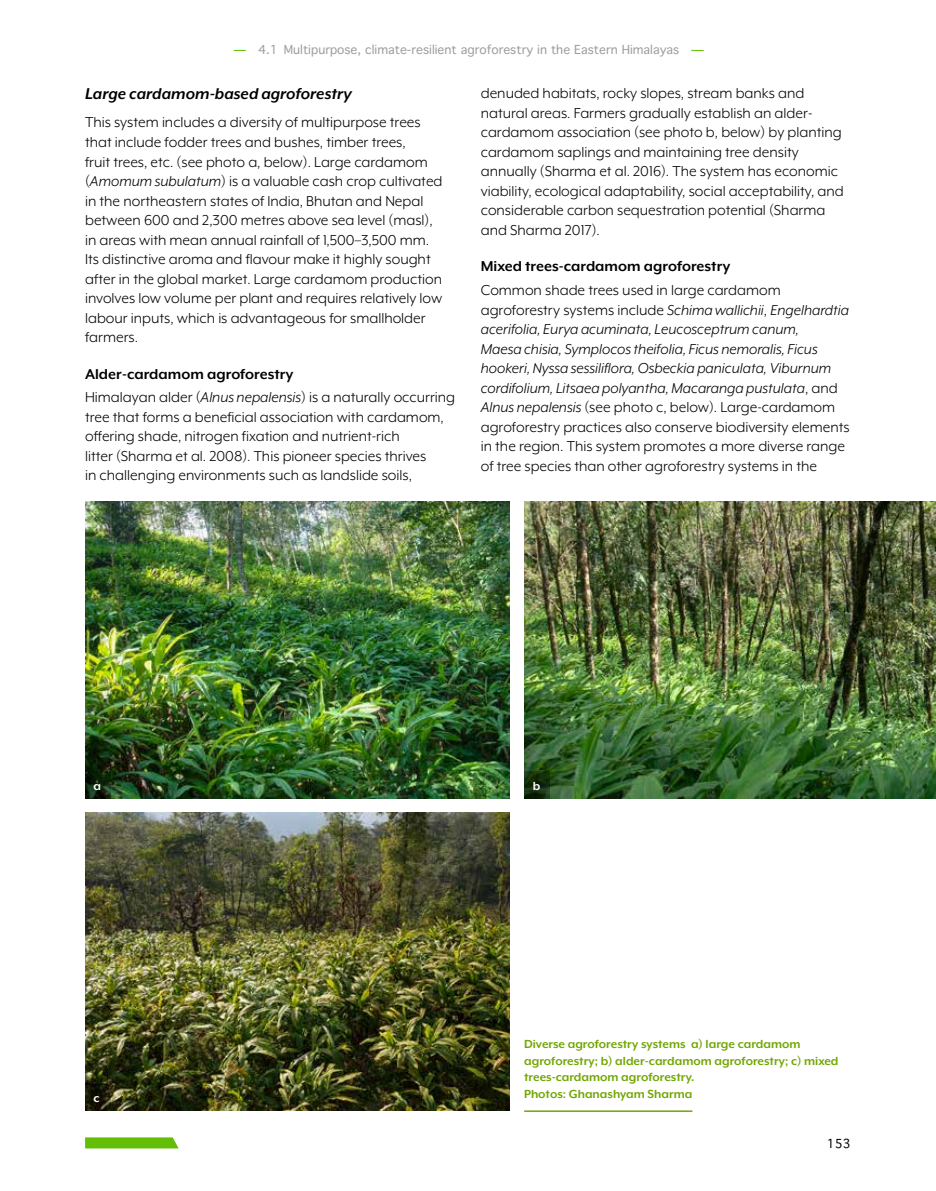
<style>
.page{position:relative;width:936px;height:1191px;background:#fff}
.page>*{position:absolute;margin:0;border:0;box-sizing:border-box;transform-origin:0 0}
.t1{font:italic 700 18px "Mr Eaves XL Mod OT";color:#000}
.t2{font:16.5px/19.5px "Mr Eaves XL Mod OT";color:#000}
.t3{font:700 16.5px "Mr Eaves XL Mod OT";color:#000}
.t4{font:700 13.5px/16.5px "Mr Eaves XL Mod OT";color:#72a603}
.t5{font:700 13.5px "Mr Eaves XL Mod OT";color:#fff}
.t6{font:12px "Thonburi";color:#9d9d9c}
.t7{font:12px "Thonburi";color:#000}
.s1{font-weight:700;color:#62bf06}
.s2{font-style:italic}
.s3{font-weight:700}
</style>
<div class="page">
<svg style="left:85px;top:1137px;width:94px;height:11px"></svg>
<hr style="left:524px;top:1110px;width:168px;height:2px;background:#72a603">
<img style="left:85px;top:501px;width:424px;height:298px">
<img style="left:524px;top:501px;width:411px;height:298px">
<img style="left:85px;top:812px;width:424px;height:298px">
<svg style="left:85px;top:771px;width:25px;height:28px"></svg>
<svg style="left:524px;top:771px;width:25px;height:28px"></svg>
<svg style="left:85px;top:1082px;width:25px;height:28px"></svg>
<p class="t6" style="left:234px;top:43px;width:471px"><span class="s1">—</span> 4.1 Multipurpose, climate-resilient agroforestry in the Eastern Himalayas <span class="s1">—</span></p>
<p class="t1" style="left:85px;top:84px;width:268px">Large cardamom-based agroforestry</p>
<p class="t2" style="left:85px;top:113px;width:359px">This system includes a diversity of multipurpose trees that include fodder trees and bushes, timber trees,<br>fruit trees, etc. (see photo a, below). Large cardamom (<span class="s2">Amomum subulatum</span>) is a valuable cash crop cultivated in the northeastern states of India, Bhutan and Nepal between 600 and 2,300 metres above sea level (masl), in areas with mean annual rainfall of 1,500–3,500 mm.<br>Its distinctive aroma and flavour make it highly sought after in the global market. Large cardamom production involves low volume per plant and requires relatively low labour inputs, which is advantageous for smallholder farmers.</p>
<p class="t2" style="left:85px;top:362px;width:371px;line-height:23.7px"><span class="s3">Alder-cardamom agroforestry<br></span>Himalayan alder (<span class="s2">Alnus nepalensis</span>) is a naturally occurring</p>
<p class="t2" style="left:85px;top:407px;width:360px">tree that forms a beneficial association with cardamom, offering shade, nitrogen fixation and nutrient-rich<br>litter (Sharma et al. 2008). This pioneer species thrives<br>in challenging environments such as landslide soils,</p>
<p class="t2" style="left:480px;top:84px;width:364px">denuded habitats, rocky slopes, stream banks and natural areas. Farmers gradually establish an alder&shy;cardamom association (see photo b, below) by planting cardamom saplings and maintaining tree density annually (Sharma et al. 2016). The system has economic viability, ecological adaptability, social acceptability, and considerable carbon sequestration potential (Sharma and Sharma 2017).</p>
<p class="t3" style="left:480px;top:257px;width:251px">Mixed trees-cardamom agroforestry</p>
<p class="t2" style="left:480px;top:280px;width:370px">Common shade trees used in large cardamom agroforestry systems include <span class="s2">Schima wallichii</span>, <span class="s2">Engelhardtia acerifolia, Eurya acuminata, Leucosceptrum canum,<br>Maesa chisia, Symplocos theifolia, Ficus nemoralis, Ficus hookeri, Nyssa sessiliflora, Osbeckia paniculata, Viburnum cordifolium, Litsaea polyantha, Macaranga pustulata</span>, and <span class="s2">Alnus nepalensis</span> (see photo c, below). Large-cardamom agroforestry practices also conserve biodiversity elements in the region. This system promotes a more diverse range of tree species than other agroforestry systems in the</p>
<p class="t5" style="left:94px;top:779px;width:9px">a</p>
<p class="t5" style="left:532px;top:779px;width:9px">b</p>
<p class="t5" style="left:94px;top:1090px;width:8px">c</p>
<p class="t4" style="left:524px;top:1035px;width:316px">Diverse agroforestry systems a) large cardamom agroforestry; b) alder-cardamom agroforestry; c) mixed trees-cardamom agroforestry.<br>Photos: Ghanashyam Sharma</p>
<p class="t7" style="left:826px;top:1137px;width:25px">153</p>
</div>
